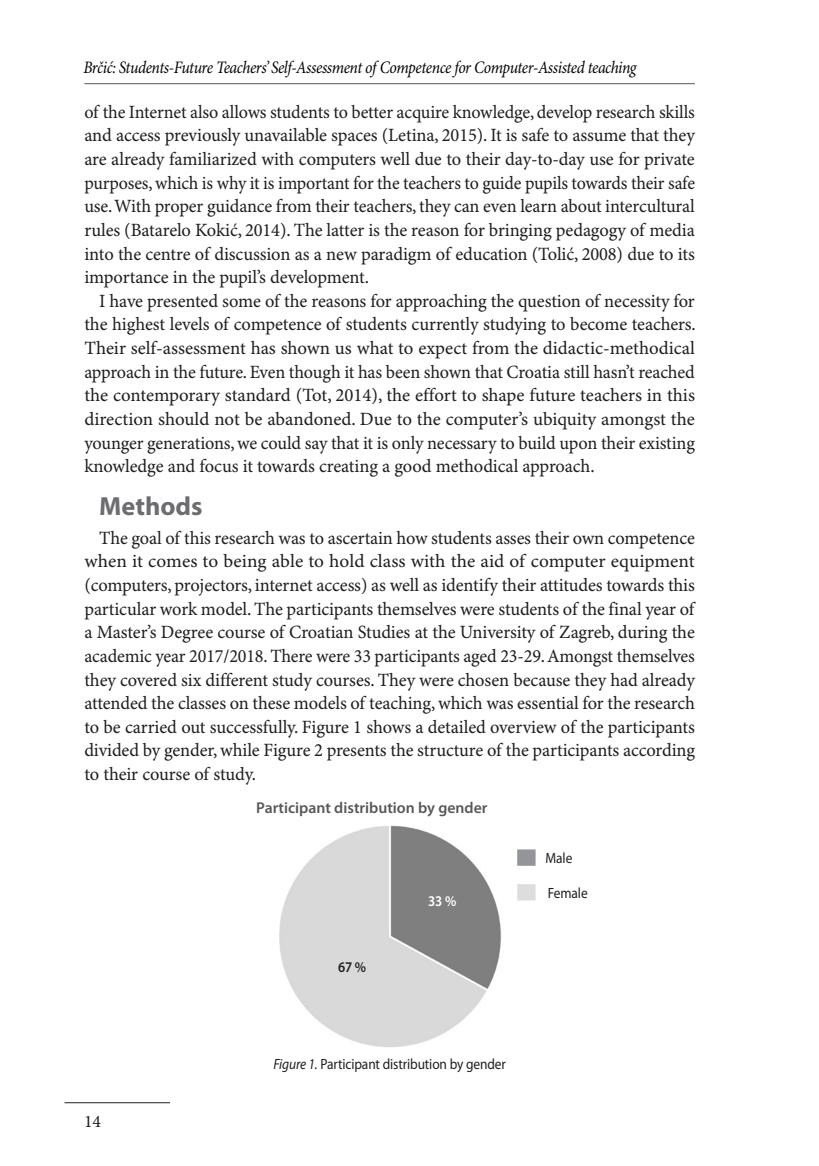
<style>
.page{position:relative;width:819px;height:1166px;background:#fff}
.page>*{position:absolute;margin:0;border:0;box-sizing:border-box;transform-origin:0 0}
.medjunaslov{font:700 26.25px "Myriad Pro";color:#6c6d70}
.tekst_normal{font:18.72px/23.6px "Minion Pro Capt";letter-spacing:-.01em;color:#231f20;text-align:justify;scale:.96 1}
.tekst_normal-2{font:18.72px/23.6px "Minion Pro Capt";letter-spacing:-.01em;color:#231f20;text-align:justify}
.tekst_normal-3{font:18.72px/23.6px "Minion Pro Capt";letter-spacing:-.01em;color:#231f20;text-align:justify;scale:.95 1}
.t1{font:italic 17.5px "Minion Pro";letter-spacing:-.03em;color:#040503;scale:.9 1}
.t2{font:17.5px "Minion Pro Capt";color:#231f20}
.medjunaslov_2{font:600 15.75px "Myriad Pro";color:#57585a}
.tekst_ispod_SLIKE{font:14.88px "Myriad Pro";letter-spacing:-.005em;color:#231f20;scale:.9 1}
.tekst_ispod_SLIKE-2{font:600 14.88px "Myriad Pro";color:#fff;scale:.9 1}
.tekst_ispod_SLIKE-3{font:600 14.88px "Myriad Pro";color:#231f20;scale:.9 1}
.s1{font-style:italic}
</style>
<div class="page">
<hr style="left:84px;top:83px;width:610px;height:1px;background:#57585a">
<hr style="left:64px;top:1102px;width:106px;height:1px;background:#231f20">
<img style="left:279px;top:825px;width:223px;height:222px">
<div style="left:517px;top:849px;width:18px;height:17px;background:#939598;border:2px solid #939598"></div>
<div style="left:517px;top:884px;width:18px;height:16px;background:#dcdddf"></div>
<p class="t1" style="left:83px;top:57px;width:616px">Brčić: Students-Future Teachers’ Self-Assessment of Competence for Computer-Assisted teaching</p>
<p class="tekst_normal-3" style="left:84px;top:101px;width:644px">of the Internet also allows students to better acquire knowledge, develop research skills and access previously unavailable spaces (Letina, 2015). It is safe to assume that they are already familiarized with computers well due to their day-to-day use for private purposes, which is why it is important for the teachers to guide pupils towards their safe use. With proper guidance from their teachers, they can even learn about intercultural rules (Batarelo Kokić, 2014). The latter is the reason for bringing pedagogy of media into the centre of discussion as a new paradigm of education (Tolić, 2008) due to its importance in the pupil’s development.</p>
<p class="tekst_normal-2" style="left:84px;top:290px;width:613px;text-indent:15px">I have presented some of the reasons for approaching the question of necessity for the highest levels of competence of students currently studying to become teachers.<br>Their self-assessment has shown us what to expect from the didactic-methodical approach in the future. Even though it has been shown that Croatia still hasn’t reached the contemporary standard (Tot, 2014), the effort to shape future teachers in this direction should not be abandoned. Due to the computer’s ubiquity amongst the younger generations, we could say that it is only necessary to build upon their existing knowledge and focus it towards creating a good methodical approach.</p>
<p class="medjunaslov" style="left:99px;top:491px;width:105px">Methods</p>
<p class="tekst_normal" style="left:84px;top:527px;width:637px;text-indent:15px">The goal of this research was to ascertain how students asses their own competence when it comes to being able to hold class with the aid of computer equipment (computers, projectors, internet access) as well as identify their attitudes towards this particular work model. The participants themselves were students of the final year of a Master’s Degree course of Croatian Studies at the University of Zagreb, during the academic year 2017/2018. There were 33 participants aged 23-29. Amongst themselves they covered six different study courses. They were chosen because they had already attended the classes on these models of teaching, which was essential for the research to be carried out successfully. Figure 1 shows a detailed overview of the participants divided by gender, while Figure 2 presents the structure of the participants according to their course of study.</p>
<p class="t2" style="left:84px;top:1110px;width:19px">14</p>
<p class="medjunaslov_2" style="left:256px;top:799px;width:233px">Participant distribution by gender</p>
<p class="tekst_ispod_SLIKE-3" style="left:338px;top:959px;width:33px">67 %</p>
<p class="tekst_ispod_SLIKE-2" style="left:428px;top:893px;width:33px">33 %</p>
<p class="tekst_ispod_SLIKE" style="left:273px;top:1056px;width:260px"><span class="s1">Figure 1.</span> Participant distribution by gender</p>
<p class="tekst_ispod_SLIKE" style="left:545px;top:850px;width:31px">Male</p>
<p class="tekst_ispod_SLIKE" style="left:548px;top:885px;width:46px">Female</p>
</div>
